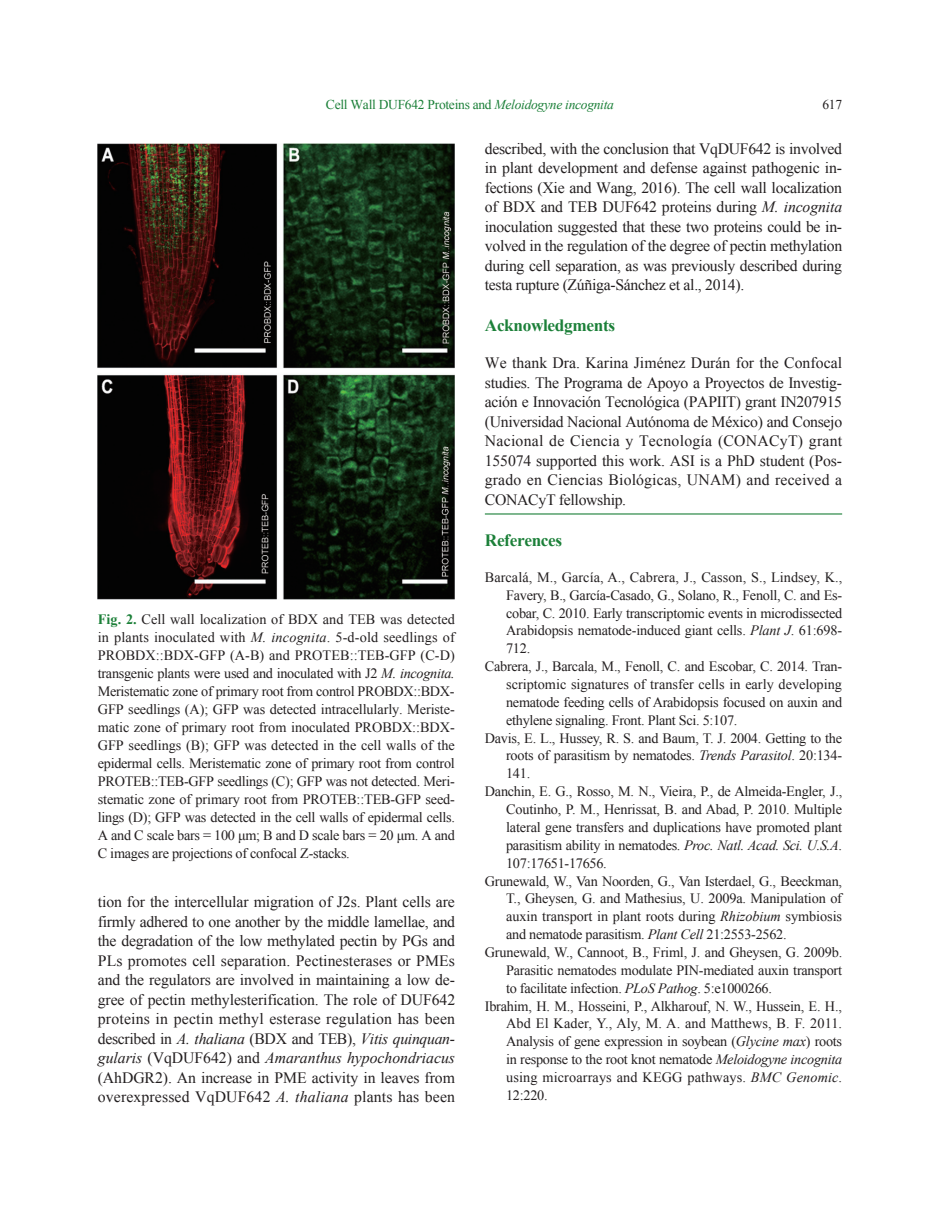
<style>
.page{position:relative;width:940px;height:1217px;background:#fff}
.page>*{position:absolute;margin:0;border:0;box-sizing:border-box;transform-origin:0 0}
.감사의글{font:700 17.25px "Times New Roman";letter-spacing:-.02em;color:#1c8039}
.본문대{font:700 17.25px "Times New Roman";letter-spacing:-.02em;color:#1c8039}
.본문{font:15.75px/19.5px "Times New Roman";letter-spacing:-.015em;color:#231f20;text-align:justify}
.본문-1{font:15.75px/19.5px "Times New Roman";letter-spacing:.01em;color:#231f20;text-align:justify}
.참고문헌_내용{font:14.25px/17.9px "Times New Roman";letter-spacing:-.02em;color:#231f20;text-align:justify}
.그림표설명{font:14.25px/18px "Times New Roman";letter-spacing:-.02em;color:#231f20;text-align:justify}
.t1{font:13.5px "Times New Roman";letter-spacing:-.02em;color:#1c8039}
.t2{font:13.5px "Times New Roman";color:#231f20}
.s1{font-style:italic}
.s2{font-weight:700;color:#1c8039}
</style>
<div class="page">
<hr style="left:485px;top:513px;width:357px;height:1px;background:#1c8039">
<img style="left:98px;top:144px;width:357px;height:455px">
<p class="t1" style="left:326px;top:95px;width:289px">Cell Wall DUF642 Proteins and <span class="s1">Meloidogyne incognita</span></p>
<p class="t2" style="left:822px;top:95px;width:21px">617</p>
<p class="그림표설명" style="left:98px;top:609px;width:359px"><span class="s2">Fig. 2.</span> Cell wall localization of BDX and TEB was detected in plants inoculated with <span class="s1">M. incognita</span>. 5-d-old seedlings of PROBDX::BDX-GFP (A-B) and PROTEB::TEB-GFP (C-D) transgenic plants were used and inoculated with J2 <span class="s1">M. incognita.<br></span>Meristematic zone of primary root from control PROBDX::BDX-GFP seedlings (A); GFP was detected intracellularly. Meriste&shy;matic zone of primary root from inoculated PROBDX::BDX-GFP seedlings (B); GFP was detected in the cell walls of the epidermal cells. Meristematic zone of primary root from control PROTEB::TEB-GFP seedlings (C); GFP was not detected. Meri&shy;stematic zone of primary root from PROTEB::TEB-GFP seed&shy;lings (D); GFP was detected in the cell walls of epidermal cells.<br>A and C scale bars = 100 μm; B and D scale bars = 20 μm. A and C images are projections of confocal Z-stacks.</p>
<p class="본문" style="left:98px;top:891px;width:359px">tion for the intercellular migration of J2s. Plant cells are firmly adhered to one another by the middle lamellae, and the degradation of the low methylated pectin by PGs and PLs promotes cell separation. Pectinesterases or PMEs and the regulators are involved in maintaining a low de&shy;gree of pectin methylesterification. The role of DUF642 proteins in pectin methyl esterase regulation has been described in <span class="s1">A. thaliana</span> (BDX and TEB), <span class="s1">Vitis quinquan&shy;gularis</span> (VqDUF642) and <span class="s1">Amaranthus hypochondriacus </span>(AhDGR2). An increase in PME activity in leaves from overexpressed VqDUF642 <span class="s1">A. thaliana</span> plants has been</p>
<p class="본문" style="left:485px;top:138px;width:359px">described, with the conclusion that VqDUF642 is involved in plant development and defense against pathogenic in&shy;fections (Xie and Wang, 2016). The cell wall localization of BDX and TEB DUF642 proteins during <span class="s1">M. incognita </span>inoculation suggested that these two proteins could be in&shy;volved in the regulation of the degree of pectin methylation during cell separation, as was previously described during testa rupture (Zúñiga-Sánchez et al., 2014).</p>
<p class="감사의글" style="left:485px;top:313px;width:132px">Acknowledgments</p>
<p class="본문-1" style="left:485px;top:353px;width:359px">We thank Dra. Karina Jiménez Durán for the Confocal studies. The Programa de Apoyo a Proyectos de Investig&shy;ación e Innovación Tecnológica (PAPIIT) grant IN207915 (Universidad Nacional Autónoma de México) and Consejo Nacional de Ciencia y Tecnología (CONACyT) grant 155074 supported this work. ASI is a PhD student (Pos&shy;grado en Ciencias Biológicas, UNAM) and received a CONACyT fellowship.</p>
<p class="본문대" style="left:485px;top:528px;width:79px">References</p>
<p class="참고문헌_내용" style="left:506px;top:567px;width:338px;text-indent:-21px">Barcalá, M., García, A., Cabrera, J., Casson, S., Lindsey, K., Favery, B., García-Casado, G., Solano, R., Fenoll, C. and Es&shy;cobar, C. 2010. Early transcriptomic events in microdissected Arabidopsis nematode-induced giant cells. <span class="s1">Plant J</span>. 61:698- 712.</p>
<p class="참고문헌_내용" style="left:506px;top:657px;width:337px;text-indent:-21px">Cabrera, J., Barcala, M., Fenoll, C. and Escobar, C. 2014. Tran&shy;scriptomic signatures of transfer cells in early developing nematode feeding cells of Arabidopsis focused on auxin and ethylene signaling. Front. Plant Sci. 5:107.</p>
<p class="참고문헌_내용" style="left:506px;top:728px;width:337px;text-indent:-21px">Davis, E. L., Hussey, R. S. and Baum, T. J. 2004. Getting to the roots of parasitism by nematodes. <span class="s1">Trends Parasitol</span>. 20:134- 141.</p>
<p class="참고문헌_내용" style="left:506px;top:782px;width:338px;text-indent:-21px">Danchin, E. G., Rosso, M. N., Vieira, P., de Almeida-Engler, J., Coutinho, P. M., Henrissat, B. and Abad, P. 2010. Multiple lateral gene transfers and duplications have promoted plant parasitism ability in nematodes. <span class="s1">Proc. Natl. Acad. Sci. U.S.A</span>.<br>107:17651-17656.</p>
<p class="참고문헌_내용" style="left:506px;top:871px;width:337px;text-indent:-21px">Grunewald, W., Van Noorden, G., Van Isterdael, G., Beeckman, T., Gheysen, G. and Mathesius, U. 2009a. Manipulation of auxin transport in plant roots during <span class="s1">Rhizobium</span> symbiosis and nematode parasitism. <span class="s1">Plant Cell</span> 21:2553-2562.</p>
<p class="참고문헌_내용" style="left:506px;top:942px;width:337px;text-indent:-21px">Grunewald, W., Cannoot, B., Friml, J. and Gheysen, G. 2009b.<br>Parasitic nematodes modulate PIN-mediated auxin transport to facilitate infection. <span class="s1">PLoS Pathog</span>. 5:e1000266.</p>
<p class="참고문헌_내용" style="left:506px;top:996px;width:337px;text-indent:-21px">Ibrahim, H. M., Hosseini, P., Alkharouf, N. W., Hussein, E. H., Abd El Kader, Y., Aly, M. A. and Matthews, B. F. 2011.<br>Analysis of gene expression in soybean (<span class="s1">Glycine max</span>) roots in response to the root knot nematode <span class="s1">Meloidogyne incognita </span>using microarrays and KEGG pathways. <span class="s1">BMC Genomic</span>.<br>12:220.</p>
</div>
